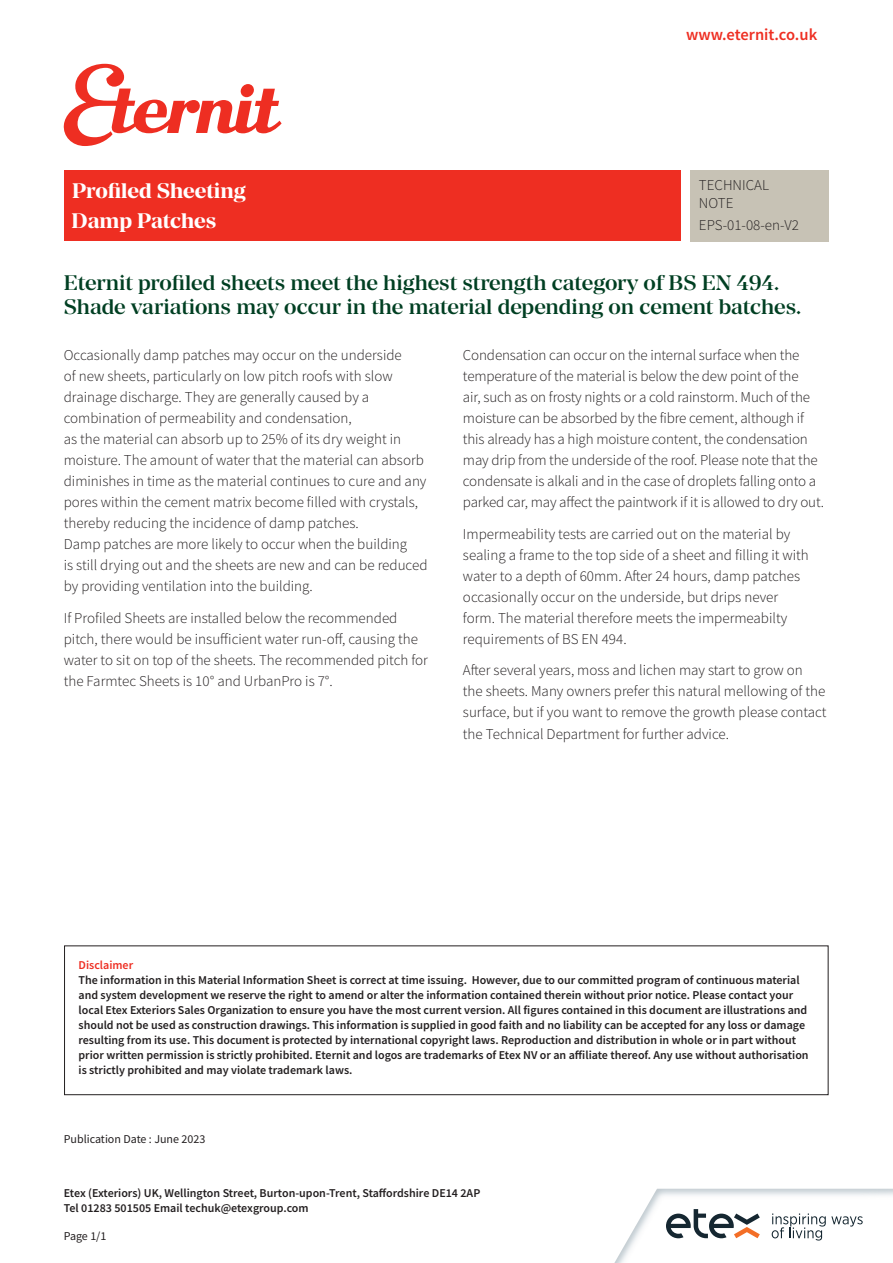
<style>
.page{position:relative;width:893px;height:1263px;background:#fff}
.page>*{position:absolute;margin:0;border:0;box-sizing:border-box;transform-origin:0 0}
.t1{font:500 21px/24px "Manier";color:#003f22}
.t2{font:700 21px "Manier";color:#fff}
.t3{font:600 16.5px "Source Sans Pro";color:#ee2e22}
.t4{font:300 15px/21px "Source Sans Pro";color:#231f20}
.t5{font:600 12px/15px "Source Sans Pro";color:#231f20}
.t6{font:12px "Source Sans Pro";color:#231f20}
.s1{color:#ee2e22}
</style>
<div class="page">
<div style="left:64px;top:170px;width:616px;height:71px;background:#ee2e22"></div>
<svg style="left:63px;top:64px;width:219px;height:82px"></svg>
<div style="left:240px;top:84px;width:14px;height:13px;background:#ee2e22;border-radius:50%"></div>
<div style="left:64px;top:945px;width:764px;height:150px;border:1px solid #231f20"></div>
<div style="left:691px;top:170px;width:138px;height:71px;background:#c7c2b5"></div>
<svg style="left:614px;top:1189px;width:279px;height:74px"></svg>
<p class="t2" style="left:72px;top:178px;width:175px">Profiled Sheeting</p>
<p class="t3" style="left:686px;top:24px;width:133px">www.eternit.co.uk</p>
<p class="t4" style="left:699px;top:176px;width:72px;line-height:18px">TECHNICAL<br>NOTE</p>
<p class="t2" style="left:72px;top:208px;width:146px">Damp Patches</p>
<p class="t4" style="left:699px;top:215px;width:101px">EPS-01-08-en-V2</p>
<p class="t1" style="left:64px;top:271px;width:739px">Eternit profiled sheets meet the highest strength category of BS EN 494.<br>Shade variations may occur in the material depending on cement batches.</p>
<p class="t4" style="left:64px;top:344px;width:365px">Occasionally damp patches may occur on the underside<br>of new sheets, particularly on low pitch roofs with slow drainage discharge. They are generally caused by a combination of permeability and condensation,<br>as the material can absorb up to 25% of its dry weight in moisture. The amount of water that the material can absorb diminishes in time as the material continues to cure and any pores within the cement matrix become filled with crystals, thereby reducing the incidence of damp patches.<br>Damp patches are more likely to occur when the building<br>is still drying out and the sheets are new and can be reduced by providing ventilation into the building.</p>
<p class="t4" style="left:64px;top:607px;width:366px">If Profiled Sheets are installed below the recommended pitch, there would be insufficient water run-off, causing the water to sit on top of the sheets. The recommended pitch for the Farmtec Sheets is 10° and UrbanPro is 7°.</p>
<p class="t4" style="left:463px;top:344px;width:363px">Condensation can occur on the internal surface when the temperature of the material is below the dew point of the<br>air, such as on frosty nights or a cold rainstorm. Much of the moisture can be absorbed by the fibre cement, although if this already has a high moisture content, the condensation may drip from the underside of the roof. Please note that the condensate is alkali and in the case of droplets falling onto a parked car, may affect the paintwork if it is allowed to dry out.</p>
<p class="t4" style="left:463px;top:523px;width:347px">Impermeability tests are carried out on the material by sealing a frame to the top side of a sheet and filling it with water to a depth of 60mm. After 24 hours, damp patches occasionally occur on the underside, but drips never form. The material therefore meets the impermeabilty requirements of BS EN 494.</p>
<p class="t4" style="left:463px;top:660px;width:365px">After several years, moss and lichen may start to grow on<br>the sheets. Many owners prefer this natural mellowing of the surface, but if you want to remove the growth please contact the Technical Department for further advice.</p>
<p class="t5" style="left:79px;top:957px;width:732px"><span class="s1">Disclaimer<br></span>The information in this Material Information Sheet is correct at time issuing. However, due to our committed program of continuous material and system development we reserve the right to amend or alter the information contained therein without prior notice. Please contact your local Etex Exteriors Sales Organization to ensure you have the most current version. All figures contained in this document are illustrations and should not be used as construction drawings. This information is supplied in good faith and no liability can be accepted for any loss or damage resulting from its use. This document is protected by international copyright laws. Reproduction and distribution in whole or in part without prior written permission is strictly prohibited. Eternit and logos are trademarks of Etex NV or an affiliate thereof. Any use without authorisation is strictly prohibited and may violate trademark laws.</p>
<p class="t6" style="left:64px;top:1131px;width:143px">Publication Date : June 2023</p>
<p class="t5" style="left:64px;top:1185px;width:418px">Etex (Exteriors) UK, Wellington Street, Burton-upon-Trent, Staffordshire DE14 2AP<br>Tel 01283 501505 Email techuk@etexgroup.com</p>
<p class="t6" style="left:64px;top:1228px;width:44px">Page 1/1</p>
</div>
